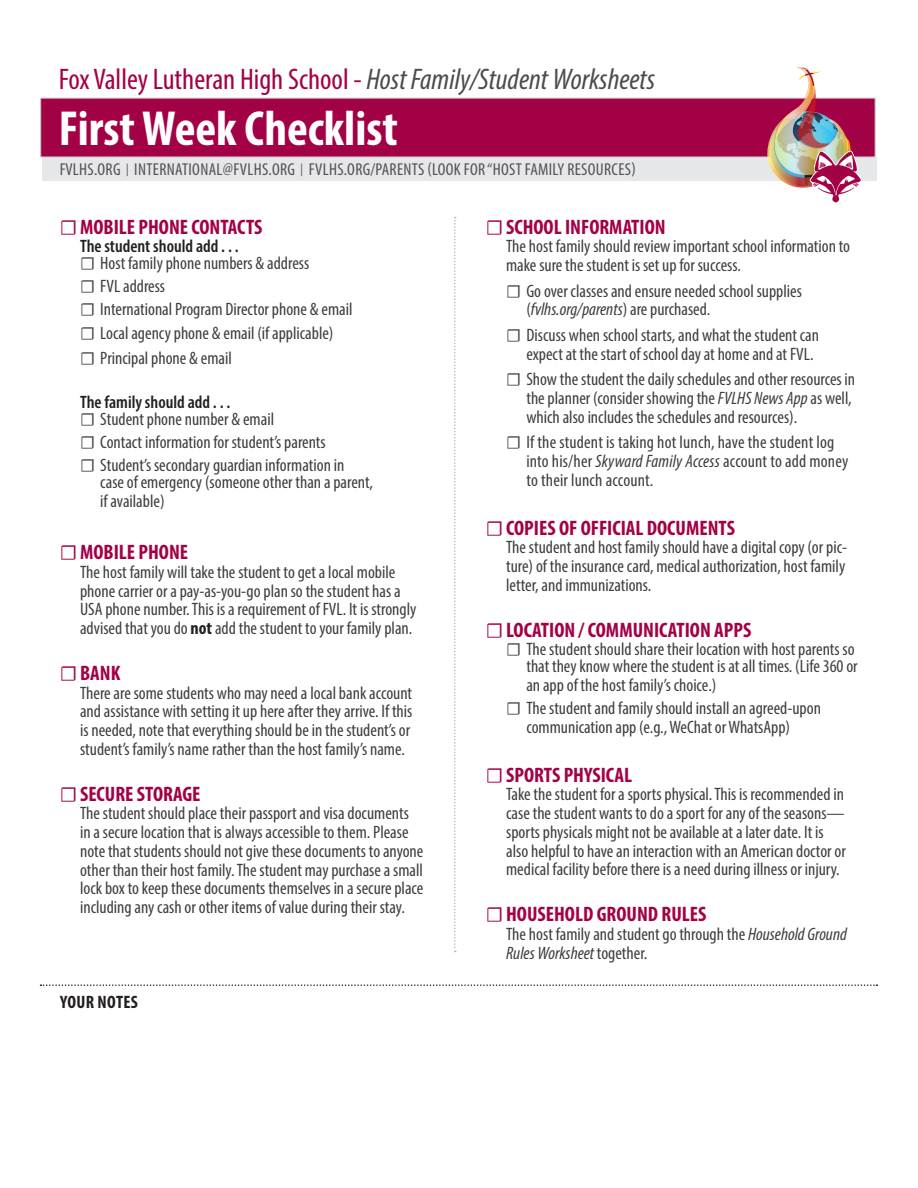
<style>
.page{position:relative;width:918px;height:1188px;background:#fff}
.page>*{position:absolute;margin:0;border:0;box-sizing:border-box;transform-origin:0 0}
.t1{font:700 condensed 49.5px "Myriad Pro";color:#fff}
.t2{font:condensed 29.85px "Myriad Pro";color:#a30146}
.t3{font:700 condensed 21px "Myriad Pro";color:#a30146}
.t4{font:condensed 18px/18.8px "Myriad Pro";color:#3e3e3f}
.t5{font:600 condensed 18px "Myriad Pro";color:#231f20}
.t6{font:700 condensed 18px "Myriad Pro";letter-spacing:.02em;color:#231f20}
.t7{font:condensed 17.25px "Myriad Pro";letter-spacing:.02em;color:#231f20}
.s1{font-style:italic;color:#4b4c4d}
.s2{font-size:12.6px}
.s3{font-family:"Minion Pro";font-weight:400;font-stretch:normal}
.s4{font-family:"Minion Pro";font-stretch:normal}
.s5{font-weight:700;color:#231f20}
.s6{font-style:italic}
</style>
<div class="page">
<div style="left:42px;top:157px;width:834px;height:24px;background:#e6e7e9"></div>
<div style="left:41px;top:98px;width:834px;height:59px;background:#a30146"></div>
<img style="left:767px;top:66px;width:96px;height:137px">
<svg style="left:454px;top:217px;width:2px;height:735px"></svg>
<svg style="left:40px;top:984px;width:837px;height:2px"></svg>
<h2 class="t2" style="left:59px;top:61px;width:598px">Fox Valley Lutheran High School - <span class="s1">Host Family/Student Worksheets</span></h2>
<p class="t1" style="left:59px;top:98px;width:341px">First Week Checklist</p>
<p class="t7" style="left:59px;top:159px;width:578px">FVLHS.ORG <span class="s2">|</span> INTERNATIONAL@FVLHS.ORG <span class="s2">|</span> FVLHS.ORG/PARENTS (LOOK FOR “HOST FAMILY RESOURCES)</p>
<p class="t3" style="left:60px;top:213px;width:204px"><span class="s3">☐</span>MOBILE PHONE CONTACTS</p>
<p class="t5" style="left:80px;top:235px;width:160px">The student should add . . .</p>
<p class="t4" style="left:80px;top:253px;width:231px"><span class="s4">☐</span> Host family phone numbers &amp; address</p>
<p class="t4" style="left:80px;top:277px;width:87px"><span class="s4">☐</span> FVL address</p>
<p class="t4" style="left:80px;top:300px;width:274px"><span class="s4">☐</span> International Program Director phone &amp; email</p>
<p class="t4" style="left:80px;top:323px;width:255px"><span class="s4">☐</span> Local agency phone &amp; email (if applicable)</p>
<p class="t4" style="left:80px;top:349px;width:153px"><span class="s4">☐</span> Principal phone &amp; email</p>
<p class="t5" style="left:80px;top:391px;width:152px">The family should add . . .</p>
<p class="t4" style="left:80px;top:409px;width:196px"><span class="s4">☐</span> Student phone number &amp; email</p>
<p class="t4" style="left:80px;top:433px;width:247px"><span class="s4">☐</span> Contact information for student’s parents</p>
<p class="t4" style="left:100px;top:457px;width:274px;line-height:16.5px;text-indent:-20px"><span class="s4">☐</span> Student’s secondary guardian information in<br>case of emergency (someone other than a parent,</p>
<p class="t4" style="left:100px;top:491px;width:66px">if available)</p>
<p class="t3" style="left:60px;top:539px;width:130px"><span class="s3">☐</span>MOBILE PHONE</p>
<p class="t4" style="left:80px;top:562px;width:338px">The host family will take the student to get a local mobile phone carrier or a pay-as-you-go plan so the student has a USA phone number. This is a requirement of FVL. It is strongly advised that you do <span class="s5">not</span> add the student to your family plan.</p>
<p class="t3" style="left:60px;top:660px;width:62px"><span class="s3">☐</span>BANK</p>
<p class="t4" style="left:80px;top:683px;width:334px">There are some students who may need a local bank account and assistance with setting it up here after they arrive. If this is needed, note that everything should be in the student’s or student’s family’s name rather than the host family’s name.</p>
<p class="t3" style="left:60px;top:780px;width:142px"><span class="s3">☐</span>SECURE STORAGE</p>
<p class="t4" style="left:80px;top:804px;width:345px">The student should place their passport and visa documents in a secure location that is always accessible to them. Please note that students should not give these documents to anyone other than their host family. The student may purchase a small lock box to keep these documents themselves in a secure place including any cash or other items of value during their stay.</p>
<p class="t6" style="left:60px;top:991px;width:80px">YOUR NOTES</p>
<p class="t3" style="left:486px;top:213px;width:181px"><span class="s3">☐</span>SCHOOL INFORMATION</p>
<p class="t4" style="left:506px;top:237px;width:346px">The host family should review important school information to make sure the student is set up for success.</p>
<p class="t4" style="left:526px;top:281px;width:277px;text-indent:-20px"><span class="s4">☐</span> Go over classes and ensure needed school supplies (<span class="s6">fvlhs.org/parents</span>) are purchased.</p>
<p class="t4" style="left:526px;top:325px;width:294px;text-indent:-20px"><span class="s4">☐</span> Discuss when school starts, and what the student can expect at the start of school day at home and at FVL.</p>
<p class="t4" style="left:526px;top:370px;width:330px;text-indent:-20px"><span class="s4">☐</span> Show the student the daily schedules and other resources in the planner (consider showing the <span class="s6">FVLHS News App</span> as well, which also includes the schedules and resources).</p>
<p class="t4" style="left:526px;top:433px;width:323px;text-indent:-20px"><span class="s4">☐</span> If the student is taking hot lunch, have the student log into his/her <span class="s6">Skyward Family Access</span> account to add money to their lunch account.</p>
<p class="t3" style="left:486px;top:514px;width:251px"><span class="s3">☐</span>COPIES OF OFFICIAL DOCUMENTS</p>
<p class="t4" style="left:506px;top:538px;width:342px;text-align:justify">The student and host family should have a digital copy (or pic&shy;ture) of the insurance card, medical authorization, host family letter, and immunizations.</p>
<p class="t3" style="left:486px;top:616px;width:267px"><span class="s3">☐</span>LOCATION / COMMUNICATION APPS</p>
<p class="t4" style="left:506px;top:641px;width:353px;line-height:16.5px;text-align:right"><span class="s4">☐</span> The student should share their location with host parents so that they know where the student is at all times. (Life 360 or</p>
<p class="t4" style="left:526px;top:675px;width:191px">an app of the host family’s choice.)</p>
<p class="t4" style="left:506px;top:698px;width:316px;text-align:center"><span class="s4">☐</span> The student and family should install an agreed-upon communication app (e.g., WeChat or WhatsApp)</p>
<p class="t3" style="left:486px;top:761px;width:148px"><span class="s3">☐</span>SPORTS PHYSICAL</p>
<p class="t4" style="left:506px;top:785px;width:341px">Take the student for a sports physical. This is recommended in case the student wants to do a sport for any of the seasons— sports physicals might not be available at a later date. It is also helpful to have an interaction with an American doctor or medical facility before there is a need during illness or injury.</p>
<p class="t3" style="left:486px;top:901px;width:222px"><span class="s3">☐</span>HOUSEHOLD GROUND RULES</p>
<p class="t4" style="left:506px;top:924px;width:342px">The host family and student go through the <span class="s6">Household Ground<br>Rules Worksheet</span> together.</p>
</div>
